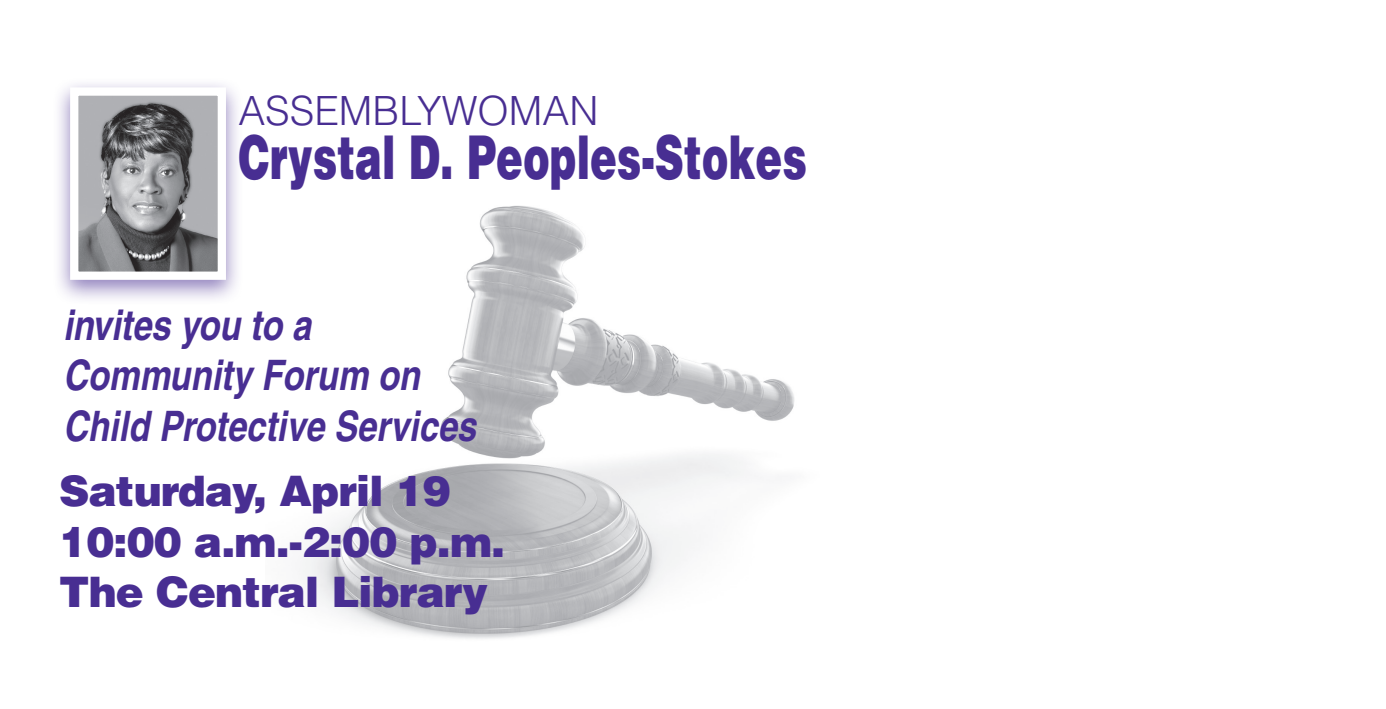
<style>
.page{position:relative;width:1386px;height:709px;background:#fff}
.page>*{position:absolute;margin:0;border:0;box-sizing:border-box;transform-origin:0 0}
.t1{font:900 60.38px "Helvetica";color:#482e92;scale:.67 1}
.t2{font:italic 700 condensed 42px/50.4px "Helvetica";color:#482e92}
.t3{font:900 42px "Helvetica";letter-spacing:-.02em;color:#482e92}
.t4{font:300 40.25px "Helvetica";color:#482e92}
</style>
<div class="page">
<img style="left:302px;top:205px;width:493px;height:434px">
<div style="left:52px;top:77px;width:192px;height:229px;background:#482e92;opacity:.6"></div>
<img style="left:79px;top:96px;width:138px;height:175px">
<div style="left:70px;top:87px;width:156px;height:193px;border:8px solid #fff"></div>
<p class="t4" style="left:238px;top:85px;width:362px">ASSEMBLYWOMAN</p>
<p class="t1" style="left:238px;top:118px;width:850px">Crystal D. Peoples-Stokes</p>
<p class="t2" style="left:63px;top:299px;width:415px">invites you to a<br>Community Forum on<br>Child Protective Services</p>
<p class="t3" style="left:59px;top:464px;width:393px">Saturday, April 19</p>
<p class="t3" style="left:59px;top:514px;width:448px">10:00 a.m.-2:00 p.m.</p>
<p class="t3" style="left:59px;top:564px;width:430px">The Central Library</p>
</div>
